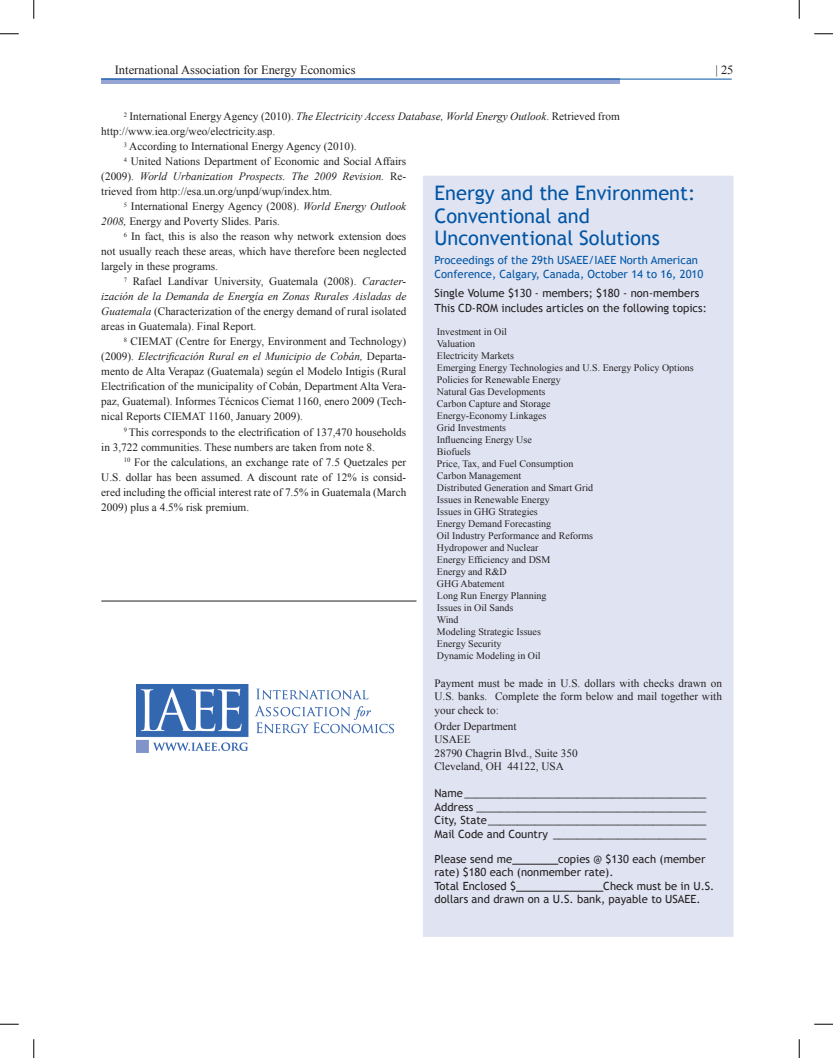
<style>
.page{position:relative;width:833px;height:1058px;background:#fff}
.page>*{position:absolute;margin:0;border:0;box-sizing:border-box;transform-origin:0 0}
.t1{font:20px/22.5px "Trebuchet MS";color:#0155a5}
.t2{font:12.5px "Times New Roman";color:#231f20}
.t3{font:11.25px/13.5px "Times New Roman";color:#231f20;text-align:justify}
.t4{font:11.25px/13.5px "Trebuchet MS";color:#231f20}
.t5{font:italic 11.25px "Times New Roman";color:#231f20}
.t6{font:11.25px/13.5px "Trebuchet MS";color:#0155a5}
.t7{font:10px/12px "Times New Roman";color:#231f20}
.s1{font-style:normal}
.s2{font-style:italic}
</style>
<div class="page">
<div style="left:101px;top:79px;width:518px;height:5px;background:#96a5d3"></div>
<hr style="left:101px;top:79px;width:630px;height:1px;background:#0155a5">
<div style="left:423px;top:176px;width:310px;height:760px;background:#e0e4f2"></div>
<hr style="left:512px;top:863px;width:46px;height:1px;background:#231f20">
<hr style="left:516px;top:890px;width:87px;height:1px;background:#231f20">
<img style="left:137px;top:684px;width:257px;height:68px">
<hr style="left:101px;top:600px;width:315px;height:1px;background:#231f20">
<svg style="left:0;top:33px;width:19px;height:2px"></svg>
<svg style="left:814px;top:33px;width:18px;height:2px"></svg>
<svg style="left:0;top:1023px;width:19px;height:2px"></svg>
<svg style="left:814px;top:1023px;width:18px;height:2px"></svg>
<svg style="left:33px;top:0;width:2px;height:19px"></svg>
<svg style="left:33px;top:1039px;width:2px;height:19px"></svg>
<svg style="left:798px;top:0;width:2px;height:19px"></svg>
<svg style="left:798px;top:1039px;width:2px;height:19px"></svg>
<p class="t2" style="left:115px;top:61px;width:242px">International Association for Energy Economics</p>
<p class="t2" style="left:715px;top:61px;width:20px">| 25</p>
<p class="t5" style="left:124px;top:109px;width:497px"><sup>2</sup> <span class="s1">International Energy Agency (2010).</span> The Electricity Access Database, World Energy Outlook<span class="s1">. Retrieved from</span></p>
<p class="t3" style="left:101px;top:125px;width:175px">http://www.iea.org/weo/electricity.asp.</p>
<p class="t3" style="left:124px;top:140px;width:234px"><sup>3</sup> According to International Energy Agency (2010).</p>
<p class="t3" style="left:124px;top:155px;width:284px"><sup>4</sup> United Nations Department of Economic and Social Affairs</p>
<p class="t5" style="left:101px;top:169px;width:306px"><span class="s1">(2009).</span> World Urbanization Prospects. The 2009 Revision. <span class="s1">Re-</span></p>
<p class="t3" style="left:101px;top:185px;width:233px">trieved from http://esa.un.org/unpd/wup/index.htm.</p>
<p class="t3" style="left:124px;top:200px;width:284px"><sup>5</sup> International Energy Agency (2008). <span class="s2">World Energy Outlook</span></p>
<p class="t3" style="left:101px;top:215px;width:180px"><span class="s2">2008,</span> Energy and Poverty Slides. Paris.</p>
<p class="t3" style="left:124px;top:230px;width:284px"><sup>6</sup> In fact, this is also the reason why network extension does</p>
<p class="t3" style="left:101px;top:245px;width:306px">not usually reach these areas, which have therefore been neglected</p>
<p class="t3" style="left:101px;top:260px;width:118px">largely in these programs.</p>
<p class="t3" style="left:124px;top:275px;width:284px"><sup>7</sup> Rafael Landívar University, Guatemala (2008). <span class="s2">Caracter-</span></p>
<p class="t5" style="left:101px;top:289px;width:306px">ización de la Demanda de Energía en Zonas Rurales Aisladas de</p>
<p class="t3" style="left:101px;top:305px;width:306px"><span class="s2">Guatemala</span> (Characterization of the energy demand of rural isolated</p>
<p class="t3" style="left:101px;top:320px;width:156px">areas in Guatemala). Final Report.</p>
<p class="t3" style="left:124px;top:335px;width:284px"><sup>8</sup> CIEMAT (Centre for Energy, Environment and Technology)</p>
<p class="t5" style="left:101px;top:349px;width:306px"><span class="s1">(2009).</span> Electrificación Rural en el Municipio de Cobán, <span class="s1">Departa-</span></p>
<p class="t3" style="left:101px;top:365px;width:306px">mento de Alta Verapaz (Guatemala) según el Modelo Intigis (Rural</p>
<p class="t3" style="left:101px;top:380px;width:306px">Electrification of the municipality of Cobán, Department Alta Vera-</p>
<p class="t3" style="left:101px;top:395px;width:306px">paz, Guatemal). Informes Técnicos Ciemat 1160, enero 2009 (Tech-</p>
<p class="t3" style="left:101px;top:410px;width:203px">nical Reports CIEMAT 1160, January 2009).</p>
<p class="t3" style="left:124px;top:425px;width:284px"><sup>9</sup> This corresponds to the electrification of 137,470 households</p>
<p class="t3" style="left:101px;top:440px;width:275px">in 3,722 communities. These numbers are taken from note 8.</p>
<p class="t3" style="left:124px;top:455px;width:284px"><sup>10</sup> For the calculations, an exchange rate of 7.5 Quetzales per</p>
<p class="t3" style="left:101px;top:470px;width:306px">U.S. dollar has been assumed. A discount rate of 12% is consid-</p>
<p class="t3" style="left:101px;top:485px;width:306px">ered including the official interest rate of 7.5% in Guatemala (March</p>
<p class="t3" style="left:101px;top:500px;width:149px">2009) plus a 4.5% risk premium.</p>
<h1 class="t1" style="left:434px;top:182px;width:262px">Energy and the Environment:<br>Conventional and<br>Unconventional Solutions</h1>
<p class="t6" style="left:434px;top:254px;width:270px">Proceedings of the 29th USAEE/IAEE North American<br>Conference, Calgary, Canada, October 14 to 16, 2010</p>
<p class="t4" style="left:434px;top:286px;width:274px;line-height:15px">Single Volume $130 - members; $180 - non-members<br>This CD-ROM includes articles on the following topics:</p>
<p class="t7" style="left:437px;top:326px;width:258px">Investment in Oil<br>Valuation<br>Electricity Markets<br>Emerging Energy Technologies and U.S. Energy Policy Options<br>Policies for Renewable Energy<br>Natural Gas Developments<br>Carbon Capture and Storage<br>Energy-Economy Linkages<br>Grid Investments<br>Influencing Energy Use<br>Biofuels<br>Price, Tax, and Fuel Consumption<br>Carbon Management<br>Distributed Generation and Smart Grid<br>Issues in Renewable Energy<br>Issues in GHG Strategies<br>Energy Demand Forecasting<br>Oil Industry Performance and Reforms<br>Hydropower and Nuclear<br>Energy Efficiency and DSM<br>Energy and R&amp;D<br>GHG Abatement<br>Long Run Energy Planning<br>Issues in Oil Sands<br>Wind<br>Modeling Strategic Issues<br>Energy Security<br>Dynamic Modeling in Oil</p>
<p class="t3" style="left:434px;top:675px;width:289px">Payment must be made in U.S. dollars with checks drawn on U.S. banks. Complete the form below and mail together with your check to:</p>
<p class="t3" style="left:434px;top:719px;width:145px;text-align:left">Order Department<br>USAEE<br>28790 Chagrin Blvd., Suite 350<br>Cleveland, OH 44122, USA</p>
<p class="t4" style="left:434px;top:787px;width:273px;text-align:justify">Name_________________________________________ Address _______________________________________ City, State_____________________________________ Mail Code and Country __________________________</p>
<p class="t4" style="left:434px;top:852px;width:79px">Please send me</p>
<p class="t4" style="left:434px;top:852px;width:272px;text-indent:124px">copies @ $130 each (member rate) $180 each (nonmember rate).<br>Total Enclosed $</p>
<p class="t4" style="left:434px;top:879px;width:281px;text-indent:169px">Check must be in U.S. dollars and drawn on a U.S. bank, payable to USAEE.</p>
</div>
